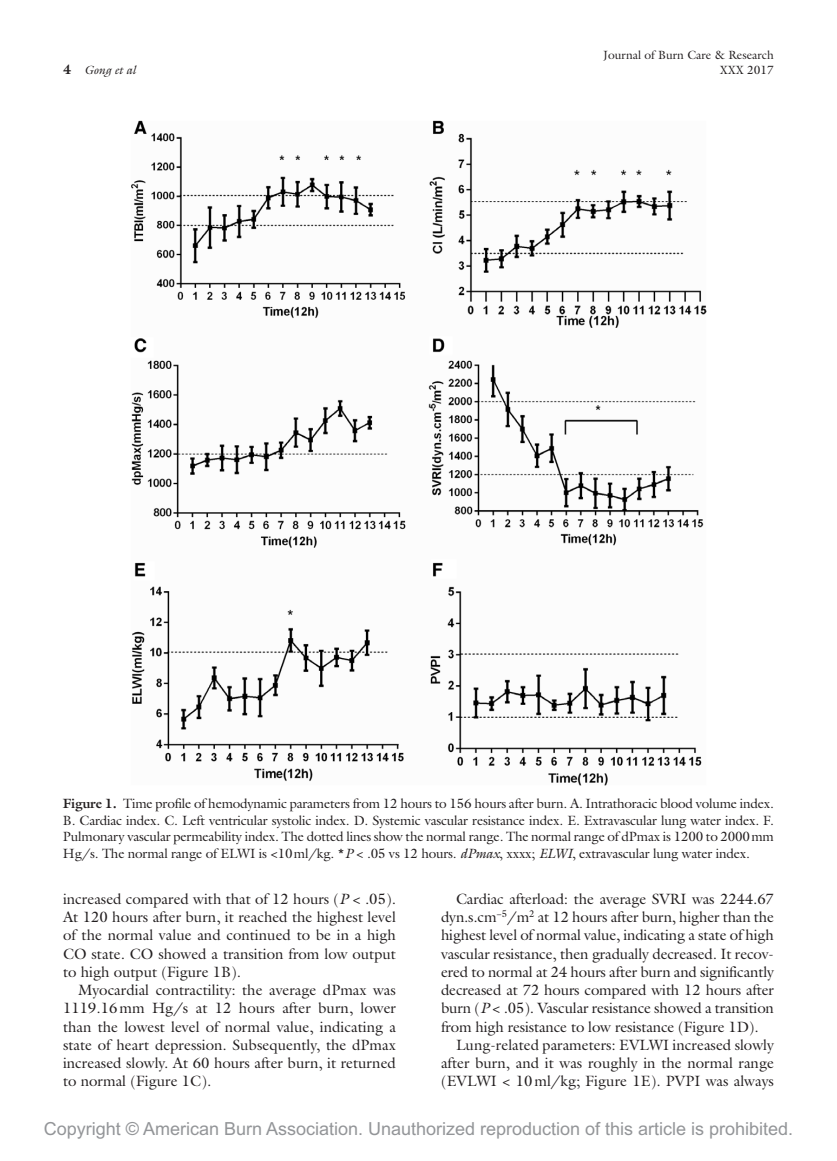
<style>
.page{position:relative;width:837px;height:1161px;background:#fff}
.page>*{position:absolute;margin:0;border:0;box-sizing:border-box;transform-origin:0 0}
.t1{font:18px "Arial MT Std";color:#939598}
.t2{font:15px/18.3px "Galliard";color:#231f20;text-align:justify}
.t3{font:13.5px/16.5px "Galliard";letter-spacing:-.015em;color:#231f20;text-align:justify}
.t4{font:12px "Galliard";color:#231f20}
.t5{font:italic 12px "Galliard";color:#231f20}
.s1{font-weight:700;font-style:normal;font-size:13.5px}
.s2{font-weight:700}
.s3{font-style:italic}
</style>
<div class="page">
<img style="left:131px;top:120px;width:575px;height:666px">
<p class="t4" style="left:603px;top:47px;width:172px">Journal of Burn Care &amp; Research</p>
<p class="t5" style="left:63px;top:62px;width:74px"><span class="s1">4</span> Gong et al</p>
<p class="t4" style="left:720px;top:62px;width:55px">XXX 2017</p>
<p class="t3" style="left:63px;top:795px;width:713px"><span class="s2">Figure 1.</span> Time profile of hemodynamic parameters from 12 hours to 156 hours after burn. A. Intrathoracic blood volume index.<br>B. Cardiac index. C. Left ventricular systolic index. D. Systemic vascular resistance index. E. Extravascular lung water index. F.<br>Pulmonary vascular permeability index. The dotted lines show the normal range. The normal range of dPmax is 1200 to 2000mm Hg/s. The normal range of ELWI is &lt;10ml/kg. *<span class="s3">P</span> &lt; .05 vs 12 hours. <span class="s3">dPmax</span>, xxxx; <span class="s3">ELWI</span>, extravascular lung water index.</p>
<p class="t2" style="left:63px;top:890px;width:335px">increased compared with that of 12 hours (<span class="s3">P</span> &lt; .05).<br>At 120 hours after burn, it reached the highest level of the normal value and continued to be in a high CO state. CO showed a transition from low output to high output (Figure 1B).</p>
<p class="t2" style="left:63px;top:981px;width:335px;text-indent:15px">Myocardial contractility: the average dPmax was 1119.16mm Hg/s at 12 hours after burn, lower than the lowest level of normal value, indicating a state of heart depression. Subsequently, the dPmax increased slowly. At 60 hours after burn, it returned to normal (Figure 1C).</p>
<p class="t2" style="left:441px;top:889px;width:335px;text-indent:15px">Cardiac afterload: the average SVRI was 2244.67 dyn.s.cm<sup>−5</sup>/m<sup>2</sup> at 12 hours after burn, higher than the highest level of normal value, indicating a state of high vascular resistance, then gradually decreased. It recov&shy;ered to normal at 24 hours after burn and significantly decreased at 72 hours compared with 12 hours after burn (<span class="s3">P</span> &lt; .05). Vascular resistance showed a transition from high resistance to low resistance (Figure 1D).</p>
<p class="t2" style="left:441px;top:1035px;width:334px;text-indent:15px">Lung-related parameters: EVLWI increased slowly after burn, and it was roughly in the normal range (EVLWI &lt; 10ml/kg; Figure 1E). PVPI was always</p>
<p class="t1" style="left:44px;top:1118px;width:751px">Copyright © American Burn Association. Unauthorized reproduction of this article is prohibited.</p>
</div>
